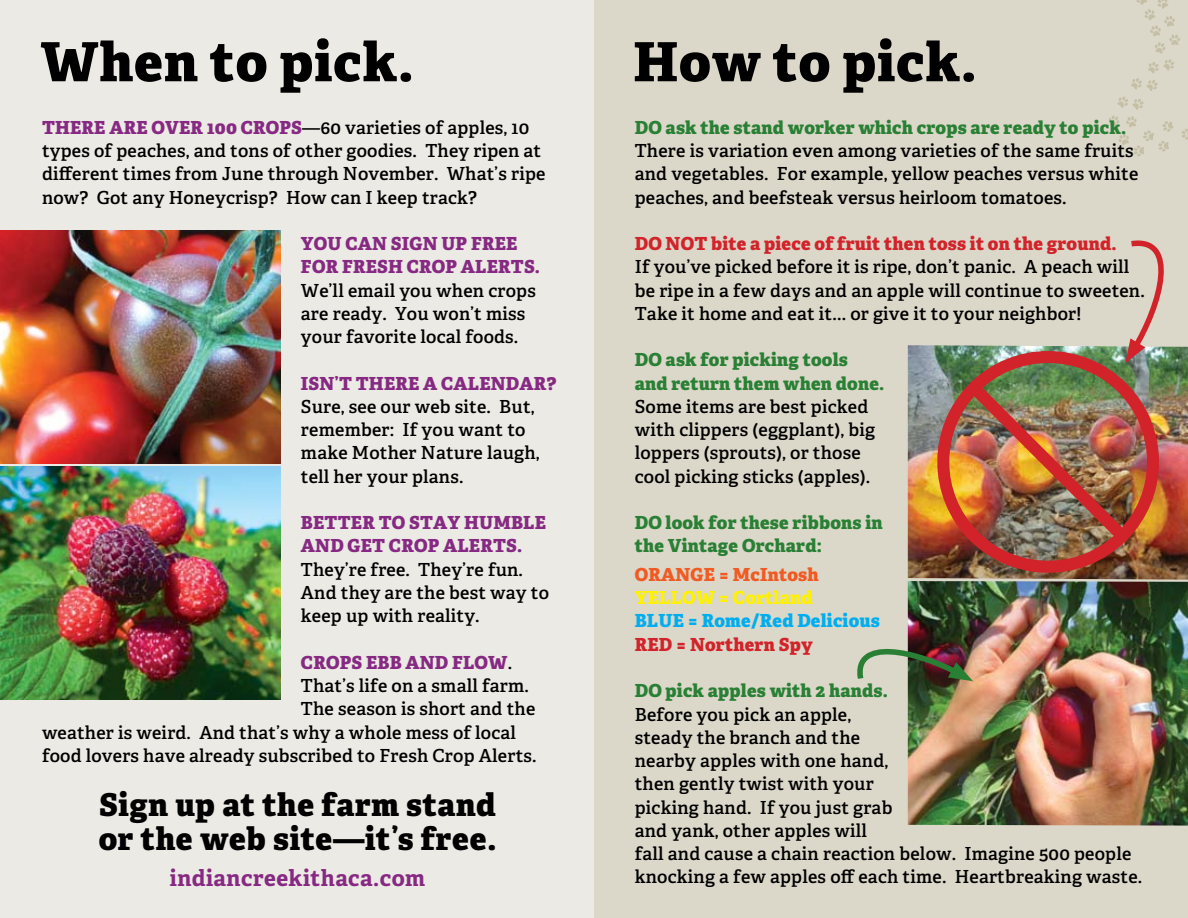
<style>
.page{position:relative;width:1188px;height:918px;background:#fff}
.page>*{position:absolute;margin:0;border:0;box-sizing:border-box;transform-origin:0 0}
.t1{font:800 54px "Adelle";letter-spacing:.02em;color:#000}
.t2{font:800 31.5px/34.5px "Adelle";letter-spacing:.02em;color:#000}
.t3{font:700 22.5px "Adelle";letter-spacing:.02em;color:#862982}
.t4{font:600 18px/23.2px "Adelle";letter-spacing:.01em;color:#000}
.t5{font:800 18px/23.2px "Adelle";letter-spacing:.01em;color:#298034}
.t6{font:800 18px/23.2px "Adelle";letter-spacing:.01em;color:#862982}
.t7{font:800 18px "Adelle";letter-spacing:.01em;color:#d2232a}
.t8{font:800 18px "Adelle";letter-spacing:.01em;color:#00aeef}
.t9{font:800 18px "Adelle";letter-spacing:.01em;color:#f15a22}
.t10{font:800 18px "Adelle";letter-spacing:.01em;color:#fff200}
.s1{font-weight:800;color:#862982}
.s2{font-weight:800;color:#752c83}
.s3{font-weight:600;color:#000}
</style>
<div class="page">
<div style="left:594px;top:0;width:594px;height:918px;background:#dbd7c9"></div>
<svg style="left:1109px;top:0;width:79px;height:157px"></svg>
<div style="left:0;top:0;width:594px;height:918px;background:#eceae5"></div>
<img style="left:908px;top:345px;width:280px;height:481px">
<svg style="left:1131px;top:240px;width:47px;height:123px"></svg>
<img style="left:857px;top:638px;width:116px;height:47px">
<img style="left:916px;top:330px;width:247px;height:264px">
<img style="left:956px;top:370px;width:184px;height:184px">
<img style="left:0;top:230px;width:281px;height:233px">
<img style="left:0;top:466px;width:281px;height:233px">
<h1 class="t1" style="left:40px;top:27px;width:375px">When to pick.</h1>
<p class="t4" style="left:42px;top:116px;width:505px"><span class="s1">THERE ARE OVER 100 CROPS</span>—60 varieties of apples, 10 types of peaches, and tons of other goodies. They ripen at different times from June through November. What’s ripe now? Got any Honeycrisp? How can I keep track?</p>
<p class="t6" style="left:301px;top:232px;width:241px">YOU CAN SIGN UP FREE<br>FOR FRESH CROP ALERTS.</p>
<p class="t4" style="left:301px;top:279px;width:236px">We’ll email you when crops are ready. You won’t miss your favorite local foods.</p>
<p class="t6" style="left:301px;top:372px;width:257px">ISN’T THERE A CALENDAR?</p>
<p class="t4" style="left:301px;top:395px;width:240px">Sure, see our web site. But, remember: If you want to make Mother Nature laugh, tell her your plans.</p>
<p class="t4" style="left:301px;top:511px;width:250px"><span class="s1">BETTER TO STAY HUMBLE<br>AND GET CROP ALERTS</span><span class="s2">.<br></span>They’re free. They’re fun.<br>And they are the best way to keep up with reality.</p>
<p class="t6" style="left:301px;top:651px;width:213px">CROPS EBB AND FLOW<span class="s3">.</span></p>
<p class="t4" style="left:301px;top:674px;width:230px">That’s life on a small farm.</p>
<p class="t4" style="left:301px;top:697px;width:236px">The season is short and the</p>
<p class="t4" style="left:42px;top:721px;width:476px">weather is weird. And that’s why a whole mess of local</p>
<p class="t4" style="left:42px;top:744px;width:496px">food lovers have already subscribed to Fresh Crop Alerts.</p>
<h2 class="t2" style="left:99px;top:787px;width:399px">Sign up at the farm stand or the web site—it’s free.</h2>
<p class="t3" style="left:170px;top:863px;width:257px">indiancreekithaca.com</p>
<h1 class="t1" style="left:633px;top:27px;width:344px">How to pick.</h1>
<p class="t5" style="left:635px;top:116px;width:493px">DO ask the stand worker which crops are ready to pick.</p>
<p class="t4" style="left:635px;top:139px;width:505px">There is variation even among varieties of the same fruits and vegetables. For example, yellow peaches versus white peaches, and beefsteak versus heirloom tomatoes.</p>
<p class="t7" style="left:635px;top:232px;width:483px">DO NOT bite a piece of fruit then toss it on the ground.</p>
<p class="t4" style="left:635px;top:256px;width:512px">If you’ve picked before it is ripe, don’t panic. A peach will be ripe in a few days and an apple will continue to sweeten.<br>Take it home and eat it... or give it to your neighbor!</p>
<p class="t5" style="left:635px;top:348px;width:251px">DO ask for picking tools and return them when done.</p>
<p class="t4" style="left:635px;top:395px;width:242px">Some items are best picked with clippers (eggplant), big loppers (sprouts), or those cool picking sticks (apples).</p>
<p class="t5" style="left:635px;top:511px;width:249px">DO look for these ribbons in the Vintage Orchard:</p>
<p class="t9" style="left:635px;top:563px;width:185px">ORANGE = McIntosh</p>
<p class="t10" style="left:635px;top:586px;width:179px">YELLOW = Cortland</p>
<p class="t8" style="left:635px;top:609px;width:247px">BLUE = Rome/Red Delicious</p>
<p class="t7" style="left:635px;top:633px;width:179px">RED = Northern Spy</p>
<p class="t5" style="left:635px;top:679px;width:255px">DO pick apples with 2 hands.</p>
<p class="t4" style="left:635px;top:703px;width:509px">Before you pick an apple,<br>steady the branch and the<br>nearby apples with one hand,<br>then gently twist with your<br>picking hand. If you just grab<br>and yank, other apples will<br>fall and cause a chain reaction below. Imagine 500 people knocking a few apples off each time. Heartbreaking waste.</p>
</div>
